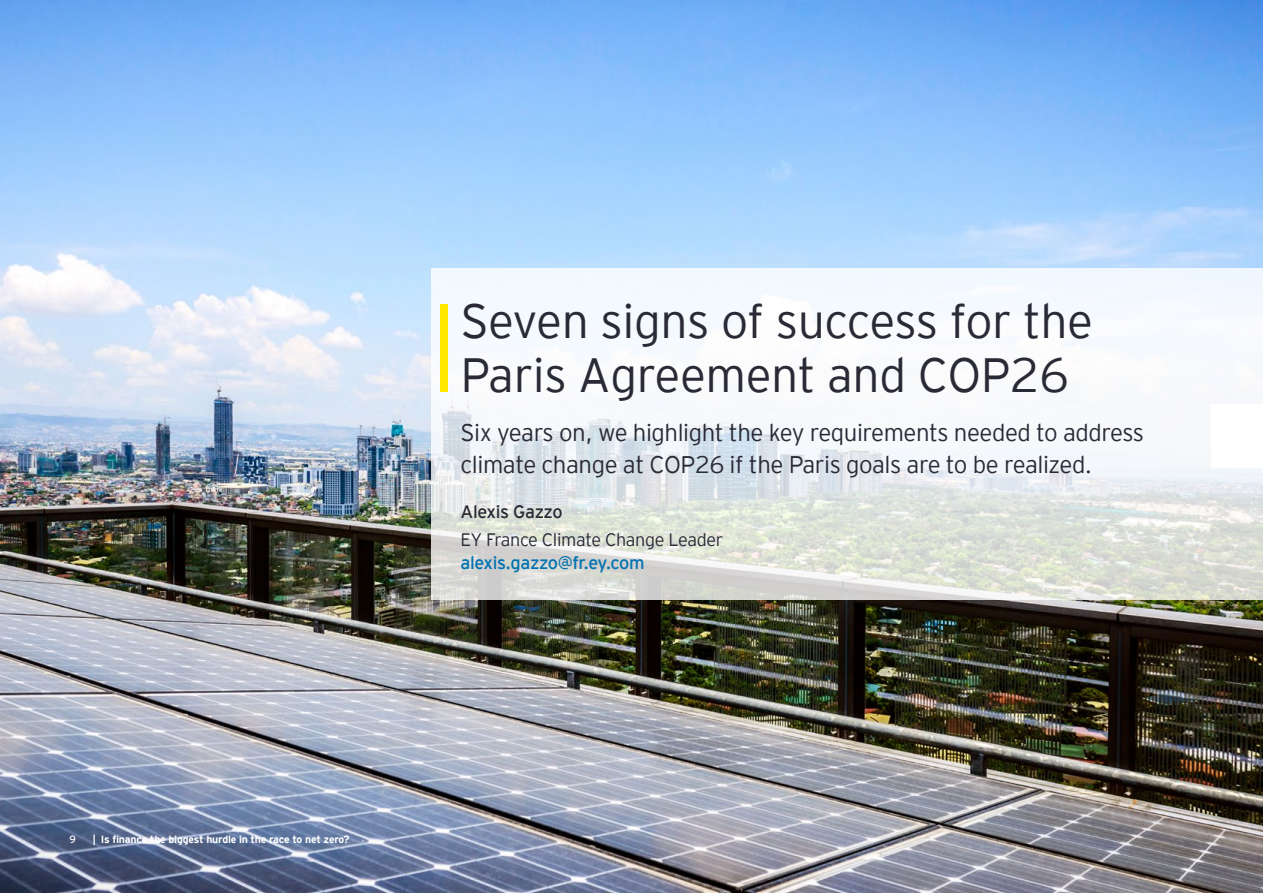
<style>
.page{position:relative;width:1263px;height:893px;background:#fff}
.page>*{position:absolute;margin:0;border:0;box-sizing:border-box;transform-origin:0 0}
.t1{font:300 48px/54px "EY Interstate";letter-spacing:-.01em;color:#2a2a36}
.t2{font:300 24px/31.2px "EY Interstate";letter-spacing:-.02em;color:#2a2a36}
.t3{font:300 18px "EY Interstate";letter-spacing:-.02em;color:#2a2a36}
.t4{font:18px "EY Interstate";letter-spacing:-.02em;color:#0072b1}
.t5{font:18px "EY Interstate";letter-spacing:-.02em;color:#2a2a36}
.t6{font:700 10.5px "EY Interstate";letter-spacing:-.02em;color:#fff}
.t7{font:10.5px "EY Interstate";color:#fff}
</style>
<div class="page">
<img style="left:0;top:0;width:1263px;height:893px">
<svg style="left:431px;top:268px;width:832px;height:332px;fill:#f3f8fb"></svg>
<div style="left:440px;top:304px;width:7px;height:88px;background:#ffe700"></div>
<div style="left:1211px;top:404px;width:52px;height:64px;background:#fff"></div>
<p class="t7" style="left:70px;top:832px;width:8px">9</p>
<p class="t6" style="left:93px;top:832px;width:258px">| Is finance the biggest hurdle in the race to net zero?</p>
<h1 class="t1" style="left:460px;top:291px;width:634px">Seven signs of success for the<br>Paris Agreement and COP26</h1>
<p class="t2" style="left:460px;top:416px;width:685px">Six years on, we highlight the key requirements needed to address climate change at COP26 if the Paris goals are to be realized.</p>
<p class="t5" style="left:460px;top:499px;width:104px">Alexis Gazzo</p>
<p class="t3" style="left:460px;top:527px;width:264px">EY France Climate Change Leader</p>
<p class="t4" style="left:460px;top:550px;width:186px">alexis.gazzo@fr.ey.com</p>
</div>
